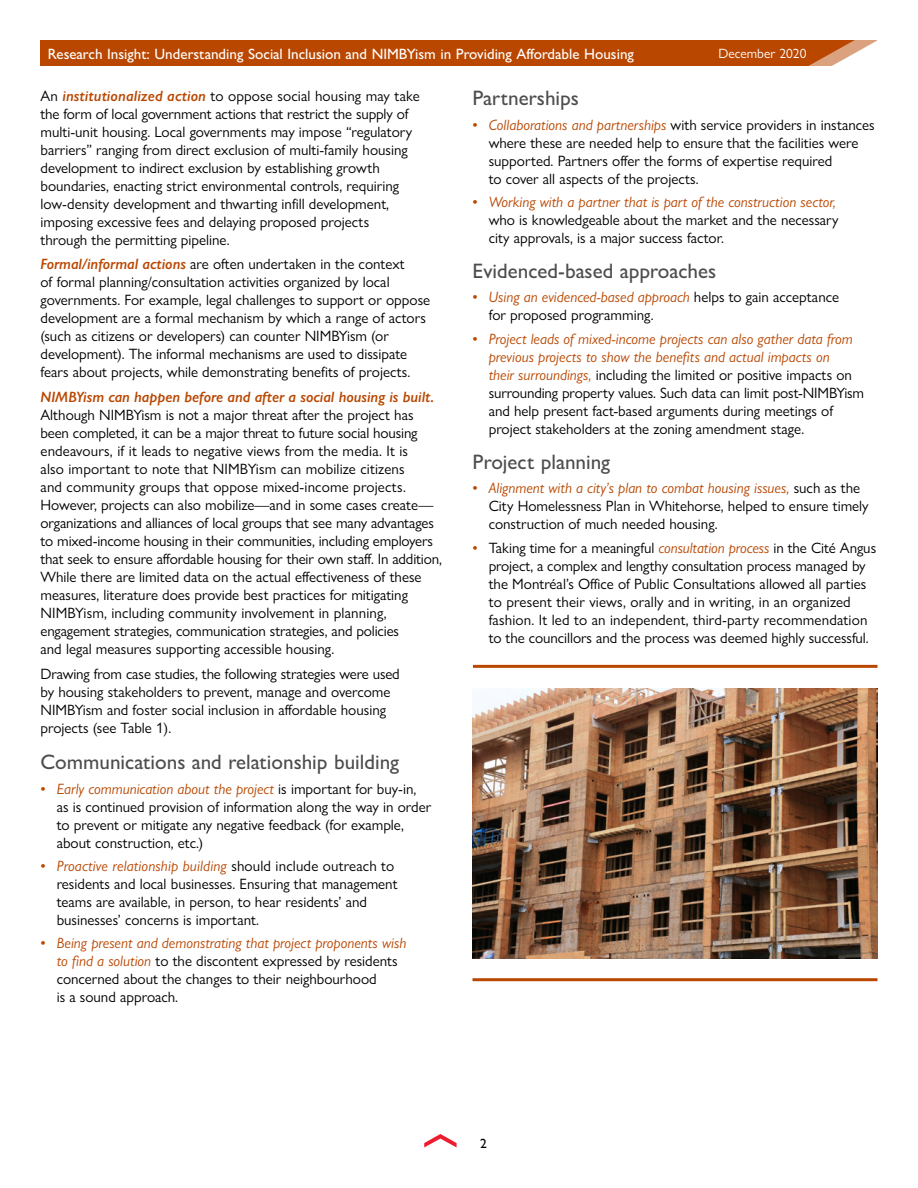
<style>
.page{position:relative;width:918px;height:1188px;background:#fff}
.page>*{position:absolute;margin:0;border:0;box-sizing:border-box;transform-origin:0 0}
.H3_Subhead_RI{font:500 21px "Gill Sans Nova";color:#4d4d4f}
.P_Body1_RI{font:15px/18px "Gill Sans Nova";color:#000}
.t1{font:500 15px "Gill Sans Nova";color:#fff}
.t2{font:13.5px "Gill Sans Nova";color:#fff}
.t3{font:500 13.5px "Gill Sans Nova";color:#000}
.s1{font-weight:600;font-style:italic;color:#b94700}
.s2{font-weight:500;color:#b94700}
.s3{font-style:italic;color:#b94700}
</style>
<div class="page">
<div style="left:40px;top:40px;width:838px;height:26px;background:#b94700"></div>
<svg style="left:424px;top:1134px;width:33px;height:13px"></svg>
<svg style="left:808px;top:40px;width:70px;height:26px"></svg>
<img style="left:472px;top:688px;width:406px;height:270px">
<hr style="left:472px;top:978px;width:406px;height:3px;background:#b94700">
<hr style="left:473px;top:665px;width:405px;height:3px;background:#b94700">
<p class="t1" style="left:48px;top:44px;width:588px">Research Insight: Understanding Social Inclusion and NIMBYism in Providing Affordable Housing</p>
<p class="t2" style="left:718px;top:45px;width:90px">December 2020</p>
<p class="P_Body1_RI" style="left:40px;top:86px;width:381px">An <span class="s1">institutionalized action</span> to oppose social housing may take the form of local government actions that restrict the supply of multi-unit housing. Local governments may impose “regulatory barriers” ranging from direct exclusion of multi-family housing development to indirect exclusion by establishing growth boundaries, enacting strict environmental controls, requiring low-density development and thwarting infill development, imposing excessive fees and delaying proposed projects<br>through the permitting pipeline.</p>
<p class="P_Body1_RI" style="left:40px;top:255px;width:391px"><span class="s1">Formal/informal actions</span> are often undertaken in the context<br>of formal planning/consultation activities organized by local governments. For example, legal challenges to support or oppose development are a formal mechanism by which a range of actors (such as citizens or developers) can counter NIMBYism (or development). The informal mechanisms are used to dissipate fears about projects, while demonstrating benefits of projects.</p>
<p class="P_Body1_RI" style="left:40px;top:388px;width:403px"><span class="s1">NIMBYism can happen before and after a social housing is built.<br></span>Although NIMBYism is not a major threat after the project has been completed, it can be a major threat to future social housing endeavours, if it leads to negative views from the media. It is<br>also important to note that NIMBYism can mobilize citizens<br>and community groups that oppose mixed-income projects.<br>However, projects can also mobilize—and in some cases create— organizations and alliances of local groups that see many advantages to mixed-income housing in their communities, including employers that seek to ensure affordable housing for their own staff. In addition, While there are limited data on the actual effectiveness of these measures, literature does provide best practices for mitigating NIMBYism, including community involvement in planning, engagement strategies, communication strategies, and policies<br>and legal measures supporting accessible housing.</p>
<p class="P_Body1_RI" style="left:40px;top:665px;width:361px">Drawing from case studies, the following strategies were used by housing stakeholders to prevent, manage and overcome NIMBYism and foster social inclusion in affordable housing projects (see Table 1).</p>
<h3 class="H3_Subhead_RI" style="left:40px;top:749px;width:360px">Communications and relationship building</h3>
<p class="P_Body1_RI" style="left:57px;top:779px;width:376px;text-indent:-16px"><span class="s2">•</span> <span class="s3">Early communication about the project</span> is important for buy-in, as is continued provision of information along the way in order to prevent or mitigate any negative feedback (for example, about construction, etc.)</p>
<p class="P_Body1_RI" style="left:57px;top:857px;width:342px;text-indent:-16px"><span class="s2">•</span> <span class="s3">Proactive relationship building</span> should include outreach to residents and local businesses. Ensuring that management teams are available, in person, to hear residents’ and businesses’ concerns is important.</p>
<p class="P_Body1_RI" style="left:57px;top:934px;width:351px;text-indent:-16px"><span class="s2">•</span> <span class="s3">Being present and demonstrating that project proponents wish to find a solution</span> to the discontent expressed by residents concerned about the changes to their neighbourhood<br>is a sound approach.</p>
<h3 class="H3_Subhead_RI" style="left:472px;top:85px;width:108px">Partnerships</h3>
<p class="P_Body1_RI" style="left:489px;top:115px;width:388px;text-indent:-16px"><span class="s2">•</span> <span class="s3">Collaborations and partnerships</span> with service providers in instances where these are needed help to ensure that the facilities were supported. Partners offer the forms of expertise required<br>to cover all aspects of the projects.</p>
<p class="P_Body1_RI" style="left:489px;top:193px;width:352px;text-indent:-16px"><span class="s2">•</span> <span class="s3">Working with a partner that is part of the construction sector, </span>who is knowledgeable about the market and the necessary city approvals, is a major success factor.</p>
<h3 class="H3_Subhead_RI" style="left:472px;top:258px;width:245px">Evidenced-based approaches</h3>
<p class="P_Body1_RI" style="left:489px;top:288px;width:352px;text-indent:-16px"><span class="s2">•</span> <span class="s3">Using an evidenced-based approach</span> helps to gain acceptance for proposed programming.</p>
<p class="P_Body1_RI" style="left:489px;top:330px;width:377px;text-indent:-16px"><span class="s2">•</span> <span class="s3">Project leads of mixed-income projects can also gather data from previous projects to show the benefits and actual impacts on<br>their surroundings,</span> including the limited or positive impacts on surrounding property values. Such data can limit post-NIMBYism and help present fact-based arguments during meetings of project stakeholders at the zoning amendment stage.</p>
<h3 class="H3_Subhead_RI" style="left:472px;top:449px;width:139px">Project planning</h3>
<p class="P_Body1_RI" style="left:489px;top:479px;width:382px;text-indent:-16px"><span class="s2">•</span> <span class="s3">Alignment with a city’s plan to combat housing issues,</span> such as the<br>City Homelessness Plan in Whitehorse, helped to ensure timely construction of much needed housing.</p>
<p class="P_Body1_RI" style="left:489px;top:538px;width:389px;text-indent:-16px"><span class="s2">•</span> Taking time for a meaningful <span class="s3">consultation process</span> in the Cité Angus project, a complex and lengthy consultation process managed by the Montréal’s Office of Public Consultations allowed all parties to present their views, orally and in writing, in an organized fashion. It led to an independent, third-party recommendation to the councillors and the process was deemed highly successful.</p>
<p class="t3" style="left:480px;top:1135px;width:8px">2</p>
</div>
